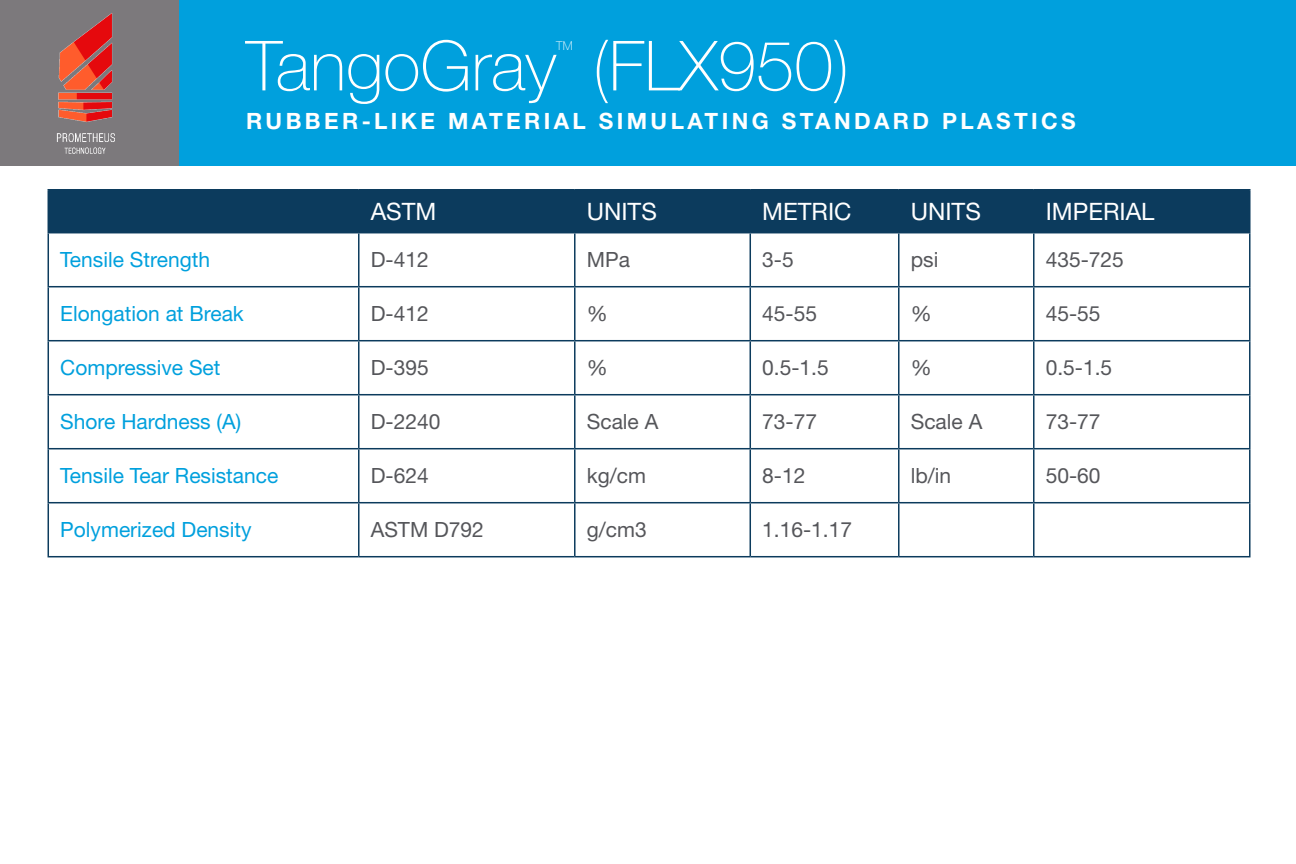
<style>
.page{position:relative;width:1296px;height:864px;background:#fff}
.page>*{position:absolute;margin:0;border:0;box-sizing:border-box;transform-origin:0 0}
.t1{font:100 69.3px "Helvetica Neue";color:#fff}
.t2{font:24px "Helvetica Neue LT Std";color:#fff}
.t3{font:700 22.5px "Helvetica Neue";letter-spacing:.15em;color:#fff}
.t4{font:21px "Helvetica Neue LT Std";color:#55565a}
.t5{font:21px "Helvetica Neue LT Std";color:#00a0dd}
.t6{font:100 12.3px "Helvetica Neue LT Std";color:#fff}
</style>
<div class="page">
<div style="left:48px;top:190px;width:1202px;height:42px;background:#0c3b5d"></div>
<hr style="left:48px;top:189px;width:311px;height:1px;background:#0c3b5d">
<hr style="left:48px;top:191px;width:1px;height:41px;background:#0c3b5d">
<hr style="left:359px;top:189px;width:216px;height:1px;background:#0c3b5d">
<hr style="left:358px;top:191px;width:2px;height:41px;background:#0c3b5d">
<hr style="left:575px;top:189px;width:175px;height:1px;background:#0c3b5d">
<hr style="left:574px;top:191px;width:2px;height:41px;background:#0c3b5d">
<hr style="left:750px;top:189px;width:149px;height:1px;background:#0c3b5d">
<hr style="left:750px;top:191px;width:1px;height:41px;background:#0c3b5d">
<hr style="left:899px;top:189px;width:135px;height:1px;background:#0c3b5d">
<hr style="left:898px;top:191px;width:2px;height:41px;background:#0c3b5d">
<hr style="left:1034px;top:189px;width:217px;height:1px;background:#0c3b5d">
<hr style="left:1033px;top:191px;width:2px;height:41px;background:#0c3b5d">
<hr style="left:1249px;top:191px;width:2px;height:41px;background:#0c3b5d">
<hr style="left:48px;top:232px;width:311px;height:1px;background:#0c3b5d">
<hr style="left:48px;top:233px;width:1px;height:53px;background:#0c3b5d">
<hr style="left:359px;top:232px;width:216px;height:1px;background:#0c3b5d">
<hr style="left:358px;top:233px;width:2px;height:53px;background:#0c3b5d">
<hr style="left:575px;top:232px;width:175px;height:1px;background:#0c3b5d">
<hr style="left:574px;top:233px;width:2px;height:53px;background:#0c3b5d">
<hr style="left:750px;top:232px;width:149px;height:1px;background:#0c3b5d">
<hr style="left:750px;top:233px;width:1px;height:53px;background:#0c3b5d">
<hr style="left:899px;top:232px;width:135px;height:1px;background:#0c3b5d">
<hr style="left:898px;top:233px;width:2px;height:53px;background:#0c3b5d">
<hr style="left:1034px;top:232px;width:217px;height:1px;background:#0c3b5d">
<hr style="left:1033px;top:233px;width:2px;height:53px;background:#0c3b5d">
<hr style="left:1249px;top:233px;width:2px;height:53px;background:#0c3b5d">
<hr style="left:48px;top:286px;width:311px;height:1px;background:#0c3b5d">
<hr style="left:48px;top:287px;width:1px;height:53px;background:#0c3b5d">
<hr style="left:359px;top:286px;width:216px;height:1px;background:#0c3b5d">
<hr style="left:358px;top:287px;width:2px;height:53px;background:#0c3b5d">
<hr style="left:575px;top:286px;width:175px;height:1px;background:#0c3b5d">
<hr style="left:574px;top:287px;width:2px;height:53px;background:#0c3b5d">
<hr style="left:750px;top:286px;width:149px;height:1px;background:#0c3b5d">
<hr style="left:750px;top:287px;width:1px;height:53px;background:#0c3b5d">
<hr style="left:899px;top:286px;width:135px;height:1px;background:#0c3b5d">
<hr style="left:898px;top:287px;width:2px;height:53px;background:#0c3b5d">
<hr style="left:1034px;top:286px;width:217px;height:1px;background:#0c3b5d">
<hr style="left:1033px;top:287px;width:2px;height:53px;background:#0c3b5d">
<hr style="left:1249px;top:287px;width:2px;height:53px;background:#0c3b5d">
<hr style="left:48px;top:340px;width:311px;height:1px;background:#0c3b5d">
<hr style="left:48px;top:341px;width:1px;height:53px;background:#0c3b5d">
<hr style="left:359px;top:340px;width:216px;height:1px;background:#0c3b5d">
<hr style="left:358px;top:341px;width:2px;height:53px;background:#0c3b5d">
<hr style="left:575px;top:340px;width:175px;height:1px;background:#0c3b5d">
<hr style="left:574px;top:341px;width:2px;height:53px;background:#0c3b5d">
<hr style="left:750px;top:340px;width:149px;height:1px;background:#0c3b5d">
<hr style="left:750px;top:341px;width:1px;height:53px;background:#0c3b5d">
<hr style="left:899px;top:340px;width:135px;height:1px;background:#0c3b5d">
<hr style="left:898px;top:341px;width:2px;height:53px;background:#0c3b5d">
<hr style="left:1034px;top:340px;width:217px;height:1px;background:#0c3b5d">
<hr style="left:1033px;top:341px;width:2px;height:53px;background:#0c3b5d">
<hr style="left:1249px;top:341px;width:2px;height:53px;background:#0c3b5d">
<hr style="left:48px;top:394px;width:311px;height:1px;background:#0c3b5d">
<hr style="left:48px;top:395px;width:1px;height:53px;background:#0c3b5d">
<hr style="left:359px;top:394px;width:216px;height:1px;background:#0c3b5d">
<hr style="left:358px;top:395px;width:2px;height:53px;background:#0c3b5d">
<hr style="left:575px;top:394px;width:175px;height:1px;background:#0c3b5d">
<hr style="left:574px;top:395px;width:2px;height:53px;background:#0c3b5d">
<hr style="left:750px;top:394px;width:149px;height:1px;background:#0c3b5d">
<hr style="left:750px;top:395px;width:1px;height:53px;background:#0c3b5d">
<hr style="left:899px;top:394px;width:135px;height:1px;background:#0c3b5d">
<hr style="left:898px;top:395px;width:2px;height:53px;background:#0c3b5d">
<hr style="left:1034px;top:394px;width:217px;height:1px;background:#0c3b5d">
<hr style="left:1033px;top:395px;width:2px;height:53px;background:#0c3b5d">
<hr style="left:1249px;top:395px;width:2px;height:53px;background:#0c3b5d">
<hr style="left:48px;top:448px;width:311px;height:1px;background:#0c3b5d">
<hr style="left:48px;top:449px;width:1px;height:53px;background:#0c3b5d">
<hr style="left:359px;top:448px;width:216px;height:1px;background:#0c3b5d">
<hr style="left:358px;top:449px;width:2px;height:53px;background:#0c3b5d">
<hr style="left:575px;top:448px;width:175px;height:1px;background:#0c3b5d">
<hr style="left:574px;top:449px;width:2px;height:53px;background:#0c3b5d">
<hr style="left:750px;top:448px;width:149px;height:1px;background:#0c3b5d">
<hr style="left:750px;top:449px;width:1px;height:53px;background:#0c3b5d">
<hr style="left:899px;top:448px;width:135px;height:1px;background:#0c3b5d">
<hr style="left:898px;top:449px;width:2px;height:53px;background:#0c3b5d">
<hr style="left:1034px;top:448px;width:217px;height:1px;background:#0c3b5d">
<hr style="left:1033px;top:449px;width:2px;height:53px;background:#0c3b5d">
<hr style="left:1249px;top:449px;width:2px;height:53px;background:#0c3b5d">
<hr style="left:48px;top:502px;width:311px;height:1px;background:#0c3b5d">
<hr style="left:48px;top:503px;width:1px;height:53px;background:#0c3b5d">
<hr style="left:359px;top:502px;width:216px;height:1px;background:#0c3b5d">
<hr style="left:358px;top:503px;width:2px;height:53px;background:#0c3b5d">
<hr style="left:575px;top:502px;width:175px;height:1px;background:#0c3b5d">
<hr style="left:574px;top:503px;width:2px;height:53px;background:#0c3b5d">
<hr style="left:750px;top:502px;width:149px;height:1px;background:#0c3b5d">
<hr style="left:750px;top:503px;width:1px;height:53px;background:#0c3b5d">
<hr style="left:899px;top:502px;width:135px;height:1px;background:#0c3b5d">
<hr style="left:898px;top:503px;width:2px;height:53px;background:#0c3b5d">
<hr style="left:1034px;top:502px;width:217px;height:1px;background:#0c3b5d">
<hr style="left:1033px;top:503px;width:2px;height:53px;background:#0c3b5d">
<hr style="left:1249px;top:503px;width:2px;height:53px;background:#0c3b5d">
<hr style="left:48px;top:556px;width:311px;height:1px;background:#0c3b5d">
<hr style="left:359px;top:556px;width:216px;height:1px;background:#0c3b5d">
<hr style="left:575px;top:556px;width:175px;height:1px;background:#0c3b5d">
<hr style="left:750px;top:556px;width:149px;height:1px;background:#0c3b5d">
<hr style="left:899px;top:556px;width:135px;height:1px;background:#0c3b5d">
<hr style="left:1034px;top:556px;width:217px;height:1px;background:#0c3b5d">
<div style="left:160px;top:0;width:1136px;height:165px;background:#00a0dd"></div>
<div style="left:0;top:0;width:179px;height:165px;background:#7c797c"></div>
<img style="left:56px;top:13px;width:59px;height:141px">
<h1 class="t1" style="left:246px;top:26px;width:312px">TangoGray</h1>
<p class="t6" style="left:556px;top:39px;width:18px">TM</p>
<h1 class="t1" style="left:592px;top:26px;width:259px">(FLX950)</h1>
<p class="t3" style="left:246px;top:107px;width:831px">RUBBER-LIKE MATERIAL SIMULATING STANDARD PLASTICS</p>
<p class="t2" style="left:371px;top:197px;width:67px">ASTM</p>
<p class="t2" style="left:587px;top:197px;width:72px">UNITS</p>
<p class="t2" style="left:762px;top:197px;width:91px">METRIC</p>
<p class="t2" style="left:911px;top:197px;width:72px">UNITS</p>
<p class="t2" style="left:1046px;top:197px;width:110px">IMPERIAL</p>
<p class="t5" style="left:60px;top:247px;width:151px">Tensile Strength</p>
<p class="t4" style="left:371px;top:247px;width:59px">D-412</p>
<p class="t4" style="left:587px;top:247px;width:45px">MPa</p>
<p class="t4" style="left:762px;top:247px;width:33px">3-5</p>
<p class="t4" style="left:911px;top:247px;width:29px">psi</p>
<p class="t4" style="left:1046px;top:247px;width:80px">435-725</p>
<p class="t5" style="left:60px;top:301px;width:185px">Elongation at Break</p>
<p class="t4" style="left:371px;top:301px;width:59px">D-412</p>
<p class="t4" style="left:587px;top:301px;width:22px">%</p>
<p class="t4" style="left:762px;top:301px;width:56px">45-55</p>
<p class="t4" style="left:911px;top:301px;width:22px">%</p>
<p class="t4" style="left:1046px;top:301px;width:56px">45-55</p>
<p class="t5" style="left:60px;top:355px;width:162px">Compressive Set</p>
<p class="t4" style="left:371px;top:355px;width:59px">D-395</p>
<p class="t4" style="left:587px;top:355px;width:22px">%</p>
<p class="t4" style="left:762px;top:355px;width:68px">0.5-1.5</p>
<p class="t4" style="left:911px;top:355px;width:22px">%</p>
<p class="t4" style="left:1046px;top:355px;width:68px">0.5-1.5</p>
<p class="t5" style="left:60px;top:409px;width:182px">Shore Hardness (A)</p>
<p class="t4" style="left:371px;top:409px;width:71px">D-2240</p>
<p class="t4" style="left:587px;top:409px;width:73px">Scale A</p>
<p class="t4" style="left:762px;top:409px;width:56px">73-77</p>
<p class="t4" style="left:911px;top:409px;width:73px">Scale A</p>
<p class="t4" style="left:1046px;top:409px;width:56px">73-77</p>
<p class="t5" style="left:60px;top:463px;width:220px">Tensile Tear Resistance</p>
<p class="t4" style="left:371px;top:463px;width:59px">D-624</p>
<p class="t4" style="left:587px;top:463px;width:61px">kg/cm</p>
<p class="t4" style="left:762px;top:463px;width:45px">8-12</p>
<p class="t4" style="left:911px;top:463px;width:42px">lb/in</p>
<p class="t4" style="left:1046px;top:463px;width:56px">50-60</p>
<p class="t5" style="left:60px;top:517px;width:193px">Polymerized Density</p>
<p class="t4" style="left:371px;top:517px;width:115px">ASTM D792</p>
<p class="t4" style="left:587px;top:517px;width:61px">g/cm3</p>
<p class="t4" style="left:762px;top:517px;width:91px">1.16-1.17</p>
</div>
